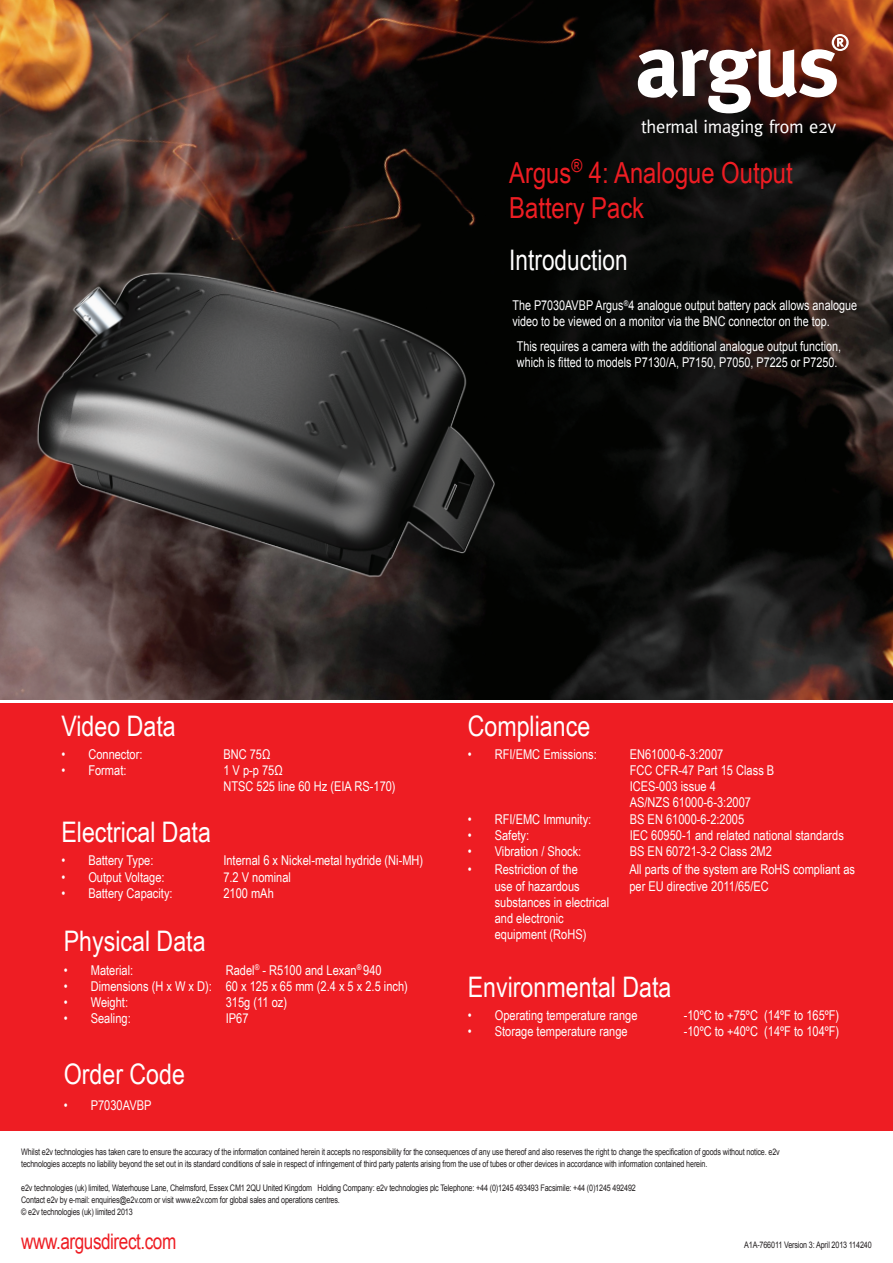
<style>
.page{position:relative;width:893px;height:1263px;background:#fff}
.page>*{position:absolute;margin:0;border:0;box-sizing:border-box;transform-origin:0 0}
.t1{font:29.1px/34.8px "Arial Narrow";color:#ee1d23}
.t2{font:28.35px "Arial Narrow";color:#fff}
.t3{font:28.35px "Arial";color:#fff;scale:.8 1}
.t4{font:21.45px "Arial";letter-spacing:-.025em;color:#ee1d23;scale:.8 1}
.t5{font:18.6px "Meta";letter-spacing:-.02em;color:#fff}
.t6{font:13.5px/16.2px "Arial Narrow";color:#fff}
.t7{font:13.5px/16.2px "Arial";color:#fff;scale:.8 1}
.t8{font:9px/12px "Arial";letter-spacing:-.02em;color:#231f20;scale:.8 1}
</style>
<div class="page">
<div style="left:0;top:704px;width:893px;height:427px;background:#ee1d23"></div>
<img style="left:0;top:0;width:893px;height:699px">
<svg style="left:638px;top:34px;width:211px;height:79px"></svg>
<img style="left:1px;top:225px;width:550px;height:397px">
<h3 class="t5" style="left:641px;top:116px;width:197px">thermal imaging from e2v</h3>
<h1 class="t1" style="left:509px;top:154px;width:285px">Argus<sup>®</sup> 4: Analogue Output<br>Battery Pack</h1>
<h2 class="t3" style="left:509px;top:242px;width:149px">Introduction</h2>
<p class="t7" style="left:512px;top:297px;width:432px">The P7030AVBP Argus<sup>®</sup>4 analogue output battery pack allows analogue video to be viewed on a monitor via the BNC connector on the top.</p>
<p class="t7" style="left:517px;top:338px;width:407px">This requires a camera with the additional analogue output function, which is fitted to models P7130/A, P7150, P7050, P7225 or P7250.</p>
<h2 class="t2" style="left:61px;top:705px;width:116px">Video Data</h2>
<p class="t6" style="left:61px;top:745px;width:83px">• Connector:</p>
<p class="t6" style="left:223px;top:745px;width:49px">BNC 75Ω</p>
<p class="t6" style="left:61px;top:762px;width:67px">• Format:</p>
<p class="t6" style="left:223px;top:762px;width:174px">1 V p-p 75Ω<br>NTSC 525 line 60 Hz (EIA RS-170)</p>
<h2 class="t2" style="left:61px;top:811px;width:151px">Electrical Data</h2>
<p class="t6" style="left:61px;top:852px;width:94px">• Battery Type:</p>
<p class="t6" style="left:223px;top:852px;width:201px">Internal 6 x Nickel-metal hydride (Ni-MH)</p>
<p class="t6" style="left:61px;top:868px;width:105px">• Output Voltage:</p>
<p class="t6" style="left:223px;top:868px;width:69px">7.2 V nominal</p>
<p class="t6" style="left:61px;top:884px;width:113px">• Battery Capacity:</p>
<p class="t6" style="left:223px;top:884px;width:52px">2100 mAh</p>
<h2 class="t2" style="left:64px;top:921px;width:143px">Physical Data</h2>
<p class="t6" style="left:64px;top:961px;width:71px">• Material:</p>
<p class="t6" style="left:226px;top:961px;width:157px">Radel<sup>®</sup> - R5100 and Lexan<sup>®</sup> 940</p>
<p class="t6" style="left:64px;top:977px;width:346px">• Dimensions (H x W x D): 60 x 125 x 65 mm (2.4 x 5 x 2.5 inch)</p>
<p class="t6" style="left:64px;top:994px;width:66px">• Weight:</p>
<p class="t6" style="left:226px;top:994px;width:63px">315g (11 oz)</p>
<p class="t6" style="left:64px;top:1010px;width:69px">• Sealing:</p>
<p class="t6" style="left:226px;top:1010px;width:24px">IP67</p>
<h2 class="t2" style="left:64px;top:1053px;width:123px">Order Code</h2>
<p class="t6" style="left:64px;top:1097px;width:89px">• P7030AVBP</p>
<h2 class="t2" style="left:468px;top:705px;width:124px">Compliance</h2>
<p class="t6" style="left:468px;top:745px;width:131px">• RFI/EMC Emissions:</p>
<p class="t6" style="left:630px;top:745px;width:146px">EN61000-6-3:2007<br>FCC CFR-47 Part 15 Class B<br>ICES-003 issue 4<br>AS/NZS 61000-6-3:2007</p>
<p class="t6" style="left:468px;top:810px;width:125px">• RFI/EMC Immunity:</p>
<p class="t6" style="left:630px;top:810px;width:116px">BS EN 61000-6-2:2005</p>
<p class="t6" style="left:468px;top:826px;width:63px">• Safety:</p>
<p class="t6" style="left:630px;top:826px;width:216px">IEC 60950-1 and related national standards</p>
<p class="t6" style="left:468px;top:843px;width:115px">• Vibration / Shock:</p>
<p class="t6" style="left:630px;top:843px;width:144px">BS EN 60721-3-2 Class 2M2</p>
<p class="t6" style="left:495px;top:861px;width:116px;text-indent:-27px">• Restriction of the<br>use of hazardous substances in electrical and electronic equipment (RoHS)</p>
<p class="t6" style="left:629px;top:861px;width:227px">All parts of the system are RoHS compliant as per EU directive 2011/65/EC</p>
<h2 class="t2" style="left:468px;top:966px;width:205px">Environmental Data</h2>
<p class="t6" style="left:468px;top:1007px;width:171px">• Operating temperature range</p>
<p class="t6" style="left:684px;top:1007px;width:157px">-10ºC to +75ºC (14ºF to 165ºF)</p>
<p class="t6" style="left:468px;top:1023px;width:161px">• Storage temperature range</p>
<p class="t6" style="left:684px;top:1023px;width:157px">-10ºC to +40ºC (14ºF to 104ºF)</p>
<p class="t8" style="left:21px;top:1146px;width:950px">Whilst e2v technologies has taken care to ensure the accuracy of the information contained herein it accepts no responsibility for the consequences of any use thereof and also reserves the right to change the specification of goods without notice. e2v technologies accepts no liability beyond the set out in its standard conditions of sale in respect of infringement of third party patents arising from the use of tubes or other devices in accordance with information contained herein.</p>
<p class="t8" style="left:21px;top:1182px;width:770px">e2v technologies (uk) limited, Waterhouse Lane, Chelmsford, Essex CM1 2QU United Kingdom Holding Company: e2v technologies plc Telephone: +44 (0)1245 493493 Facsimile: +44 (0)1245 492492<br>Contact e2v by e-mail: enquiries@e2v.com or visit www.e2v.com for global sales and operations centres.<br>© e2v technologies (uk) limited 2013</p>
<h3 class="t4" style="left:21px;top:1227px;width:195px">www.argusdirect.com</h3>
<p class="t8" style="left:744px;top:1239px;width:161px">A1A-766011 Version 3: April 2013 114240</p>
</div>
